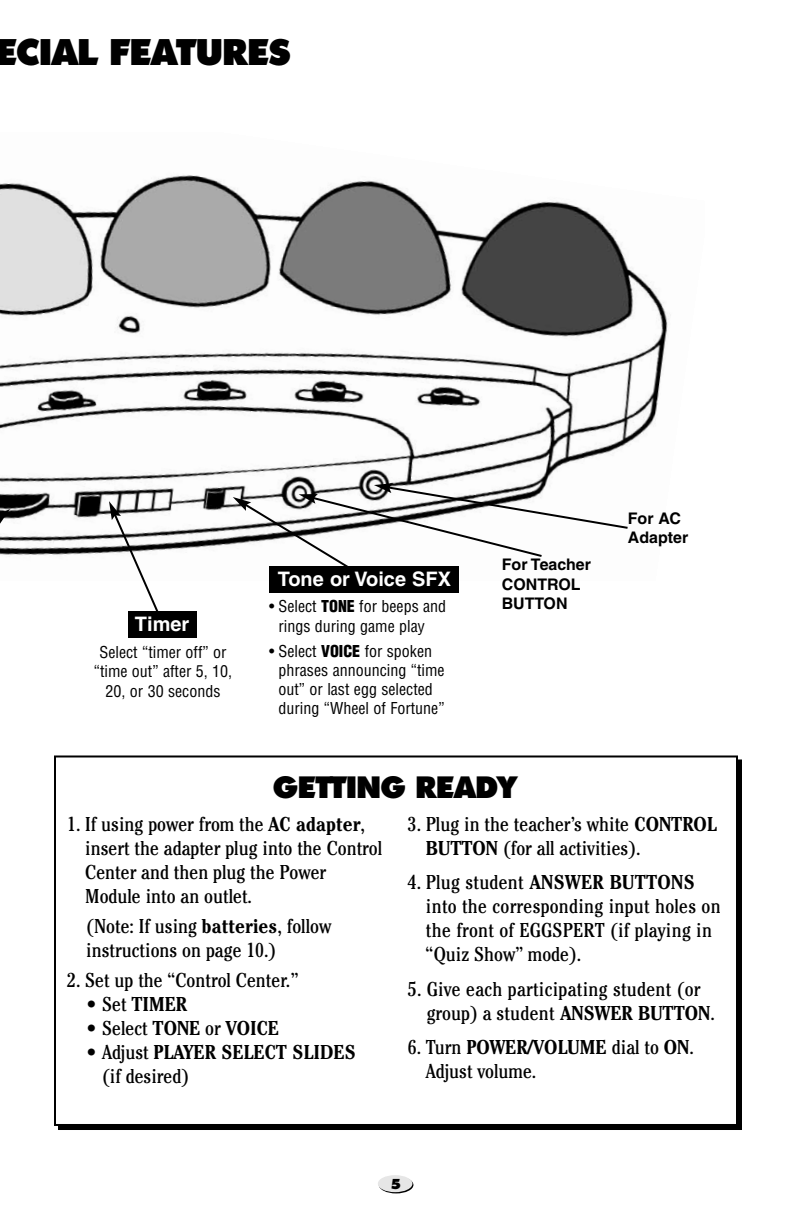
<style>
.page{position:relative;width:792px;height:1224px;background:#fff}
.page>*{position:absolute;margin:0;border:0;box-sizing:border-box;transform-origin:0 0}
.t1{font:800 36px "Opine";color:#000}
.t2{font:800 30px "Opine";color:#000}
.t3{font:condensed 20px/24px "Cheltenham";color:#000}
.t4{font:700 20px "Helvetica";color:#fff}
.t5{font:700 condensed 20px "Cheltenham";color:#000}
.t6{font:condensed 16px/19.2px "Helvetica";color:#000}
.t7{font:700 16px/19.2px "Helvetica";color:#000}
.t8{font:800 14px "Opine";color:#000}
.s1{font-weight:900}
.s2{font-weight:700}
.s3{font-weight:400}
</style>
<div class="page">
<img style="left:0;top:175px;width:671px;height:405px">
<svg style="left:379px;top:1176px;width:34px;height:17px"></svg>
<div style="left:378px;top:1175px;width:34px;height:17px;background:#e6e6e6;border-radius:50%"></div>
<svg style="left:109px;top:501px;width:53px;height:110px"></svg>
<svg style="left:0;top:509px;width:10px;height:71px"></svg>
<div style="left:128px;top:611px;width:69px;height:27px;background:#000"></div>
<svg style="left:233px;top:483px;width:397px;height:93px"></svg>
<div style="left:270px;top:566px;width:189px;height:27px;background:#000"></div>
<div style="left:54px;top:755px;width:684px;height:371px;border:2px solid #000"></div>
<h1 class="t1" style="left:-5px;top:32px;width:297px">ECIAL FEATURES</h1>
<p class="t4" style="left:135px;top:616px;width:56px">Timer</p>
<p class="t6" style="left:94px;top:643px;width:140px;text-align:center">Select “timer off” or “time out” after 5, 10,<br>20, or 30 seconds</p>
<p class="t4" style="left:278px;top:571px;width:175px">Tone or Voice SFX</p>
<p class="t6" style="left:279px;top:597px;width:169px;text-indent:-10px">• Select <span class="s1">TONE</span> for beeps and rings during game play</p>
<p class="t6" style="left:279px;top:642px;width:168px;text-indent:-10px">• Select <span class="s1">VOICE</span> for spoken phrases announcing “time out” or last egg selected during “Wheel of Fortune”</p>
<p class="t7" style="left:502px;top:556px;width:91px">For Teacher<br>CONTROL<br>BUTTON</p>
<p class="t7" style="left:628px;top:510px;width:62px">For AC<br>Adapter</p>
<h2 class="t2" style="left:273px;top:770px;width:246px">GETTING READY</h2>
<p class="t3" style="left:85px;top:814px;width:298px;text-indent:-18px">1. If using power from the <span class="s2">AC adapter</span>, insert the adapter plug into the Control<br>Center and then plug the Power<br>Module into an outlet.</p>
<p class="t3" style="left:86px;top:916px;width:246px">(Note: If using <span class="s2">batteries</span>, follow instructions on page 10.)</p>
<p class="t3" style="left:67px;top:970px;width:232px">2. Set up the “Control Center.”</p>
<p class="t5" style="left:86px;top:997px;width:102px"><span class="s3">• Set</span> TIMER</p>
<p class="t3" style="left:86px;top:1018px;width:194px">• Select <span class="s2">TONE</span> or <span class="s2">VOICE</span></p>
<p class="t3" style="left:102px;top:1042px;width:255px;text-indent:-16px">• Adjust <span class="s2">PLAYER SELECT SLIDES </span>(if desired)</p>
<p class="t3" style="left:426px;top:814px;width:292px;text-indent:-18px">3. Plug in the teacher’s white <span class="s2">CONTROL<br>BUTTON</span> (for all activities).</p>
<p class="t3" style="left:426px;top:872px;width:296px;text-indent:-18px">4. Plug student <span class="s2">ANSWER BUTTONS </span>into the corresponding input holes on the front of EGGSPERT (if playing in “Quiz Show” mode).</p>
<p class="t3" style="left:427px;top:979px;width:290px;text-indent:-19px">5. Give each participating student (or group) a student <span class="s2">ANSWER BUTTON</span>.</p>
<p class="t3" style="left:426px;top:1037px;width:269px;text-indent:-18px">6. Turn <span class="s2">POWER/VOLUME</span> dial to <span class="s2">ON</span>.<br>Adjust volume.</p>
<p class="t8" style="left:391px;top:1176px;width:12px">5</p>
</div>
